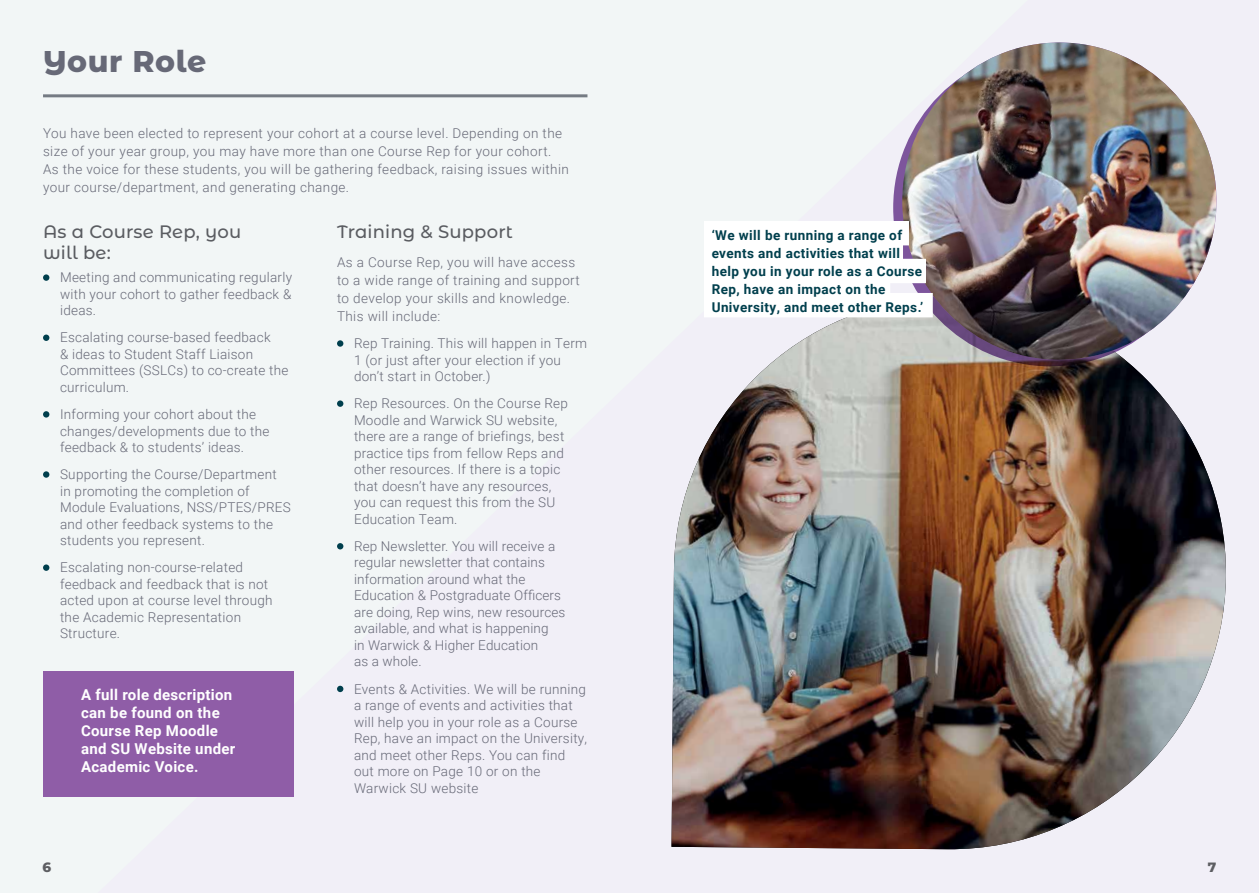
<style>
.page{position:relative;width:1259px;height:893px;background:#f2f6f6}
.page>*{position:absolute;margin:0;border:0;box-sizing:border-box;transform-origin:0 0}
.t1{font:800 30px "Montserrat Alternates";letter-spacing:.02em;color:#676977}
.t2{font:500 18px/21px "Montserrat Alternates";letter-spacing:.01em;color:#5a5c61}
.t3{font:700 15px/18px "Roboto";letter-spacing:.02em;color:#fff}
.t4{font:300 13.5px/16.5px "Roboto";letter-spacing:.02em;color:#676977}
.t5{font:700 13.5px/18px "Roboto";letter-spacing:.03em;color:#003f4d}
.t6{font:800 13.5px "Montserrat Alternates";color:#5d5e62}
</style>
<div class="page">
<div style="left:43px;top:274px;width:6px;height:7px;background:#003f4d;border-radius:50%"></div>
<svg style="left:43px;top:335px;width:6px;height:6px"></svg>
<div style="left:43px;top:411px;width:6px;height:7px;background:#003f4d;border-radius:50%"></div>
<div style="left:43px;top:471px;width:6px;height:7px;background:#003f4d;border-radius:50%"></div>
<div style="left:43px;top:564px;width:6px;height:7px;background:#003f4d;border-radius:50%"></div>
<hr style="left:43px;top:94px;width:544px;height:3px;background:#757b83">
<div style="left:337px;top:340px;width:6px;height:7px;background:#003f4d;border-radius:50%"></div>
<div style="left:337px;top:400px;width:6px;height:7px;background:#003f4d;border-radius:50%"></div>
<svg style="left:337px;top:543px;width:6px;height:6px"></svg>
<svg style="left:337px;top:686px;width:6px;height:6px"></svg>
<div style="left:43px;top:672px;width:250px;height:125px;background:#8f5da7"></div>
<img style="left:671px;top:317px;width:555px;height:533px">
<img style="left:902px;top:43px;width:314px;height:317px">
<div style="left:704px;top:221px;width:205px;height:24px;background:#fff"></div>
<div style="left:704px;top:241px;width:199px;height:25px;background:#fff"></div>
<div style="left:704px;top:259px;width:222px;height:24px;background:#fff"></div>
<div style="left:704px;top:275px;width:186px;height:24px;background:#fff"></div>
<div style="left:704px;top:293px;width:228px;height:24px;background:#fff"></div>
<h1 class="t1" style="left:43px;top:39px;width:165px">Your Role</h1>
<p class="t4" style="left:43px;top:124px;width:527px;line-height:18px">You have been elected to represent your cohort at a course level. Depending on the size of your year group, you may have more than one Course Rep for your cohort.<br>As the voice for these students, you will be gathering feedback, raising issues within your course/department, and generating change.</p>
<h2 class="t2" style="left:43px;top:221px;width:200px">As a Course Rep, you will be:</h2>
<p class="t4" style="left:60px;top:269px;width:233px;text-align:justify">Meeting and communicating regularly with your cohort to gather feedback &amp; ideas.</p>
<p class="t4" style="left:60px;top:329px;width:230px">Escalating course-based feedback<br>&amp; ideas to Student Staff Liaison<br>Committees (SSLCs) to co-create the curriculum.</p>
<p class="t4" style="left:60px;top:405px;width:211px">Informing your cohort about the changes/developments due to the feedback &amp; to students’ ideas.</p>
<p class="t4" style="left:60px;top:466px;width:232px">Supporting the Course/Department<br>in promoting the completion of<br>Module Evaluations, NSS/PTES/PRES and other feedback systems to the students you represent.</p>
<p class="t4" style="left:60px;top:559px;width:214px">Escalating non-course-related feedback and feedback that is not acted upon at course level through the Academic Representation<br>Structure.</p>
<p class="t3" style="left:81px;top:685px;width:156px">A full role description can be found on the<br>Course Rep Moodle and SU Website under<br>Academic Voice.</p>
<h2 class="t2" style="left:337px;top:221px;width:177px">Training &amp; Support</h2>
<p class="t4" style="left:337px;top:253px;width:244px;line-height:18px">As a Course Rep, you will have access to a wide range of training and support to develop your skills and knowledge.<br>This will include:</p>
<p class="t4" style="left:354px;top:335px;width:235px">Rep Training. This will happen in Term<br>1 (or just after your election if you don’t start in October.)</p>
<p class="t4" style="left:354px;top:395px;width:215px">Rep Resources. On the Course Rep<br>Moodle and Warwick SU website, there are a range of briefings, best practice tips from fellow Reps and other resources. If there is a topic that doesn’t have any resources, you can request this from the SU<br>Education Team.</p>
<p class="t4" style="left:354px;top:537px;width:213px">Rep Newsletter. You will receive a regular newsletter that contains information around what the<br>Education &amp; Postgraduate Officers are doing, Rep wins, new resources available, and what is happening<br>in Warwick &amp; Higher Education<br>as a whole.</p>
<p class="t4" style="left:354px;top:680px;width:235px">Events &amp; Activities. We will be running a range of events and activities that will help you in your role as a Course<br>Rep, have an impact on the University, and meet other Reps. You can find out more on Page 10 or on the<br>Warwick SU website</p>
<p class="t5" style="left:711px;top:226px;width:213px">‘We will be running a range of events and activities that will help you in your role as a Course<br>Rep, have an impact on the<br>University, and meet other Reps.’</p>
<p class="t6" style="left:43px;top:857px;width:10px">6</p>
<p class="t6" style="left:1208px;top:857px;width:10px">7</p>
</div>
